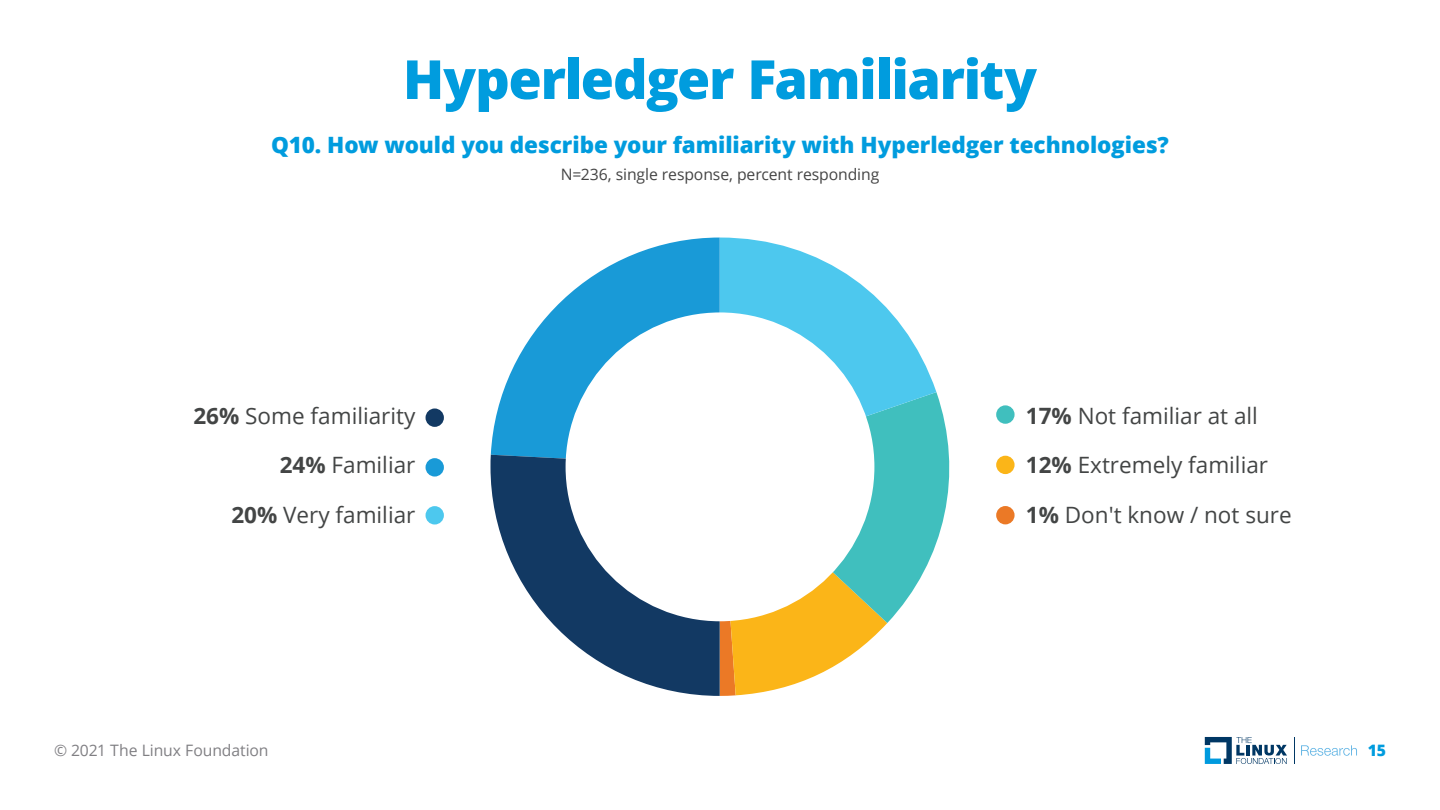
<style>
.page{position:relative;width:1440px;height:810px;background:#fff}
.page>*{position:absolute;margin:0;border:0;box-sizing:border-box;transform-origin:0 0}
.t1{font:800 54px "Open Sans";letter-spacing:-.025em;color:#009cde}
.t2{font:22.5px "Open Sans";color:#434545}
.t3{font:800 22.5px "Open Sans";letter-spacing:-.005em;color:#009cde}
.t4{font:15.75px "Open Sans";letter-spacing:-.005em;color:#444}
.t5{font:15.75px "Open Sans";letter-spacing:-.005em;color:#807f83}
.t6{font:800 15.75px "Open Sans";color:#009cde}
.s1{font-weight:700}
</style>
<div class="page">
<svg style="left:1205px;top:737px;width:82px;height:27px"></svg>
<svg style="left:1294px;top:737px;width:1px;height:27px"></svg>
<svg style="left:1301px;top:745px;width:56px;height:11px"></svg>
<svg style="left:720px;top:623px;width:167px;height:73px"></svg>
<svg style="left:720px;top:392px;width:230px;height:231px;fill:#40bfbe"></svg>
<svg style="left:720px;top:238px;width:216px;height:229px;fill:#4dc8ee"></svg>
<svg style="left:491px;top:238px;width:229px;height:217px;fill:#199ad7"></svg>
<svg style="left:491px;top:455px;width:229px;height:241px;fill:#123963"></svg>
<div style="left:566px;top:312px;width:308px;height:309px;background:#fff;border-radius:50%"></div>
<div style="left:426px;top:409px;width:18px;height:18px;background:#123963;border-radius:50%"></div>
<div style="left:426px;top:506px;width:18px;height:19px;background:#4dc8ee;border-radius:50%"></div>
<div style="left:426px;top:458px;width:18px;height:19px;background:#199ad7;border-radius:50%"></div>
<div style="left:996px;top:456px;width:19px;height:18px;background:#fbb518;border-radius:50%"></div>
<div style="left:996px;top:405px;width:19px;height:19px;background:#40bfbe;border-radius:50%"></div>
<div style="left:996px;top:506px;width:19px;height:18px;background:#eb7926;border-radius:50%"></div>
<h1 class="t1" style="left:403px;top:38px;width:636px">Hyperledger Familiarity</h1>
<h1 class="t3" style="left:271px;top:128px;width:899px">Q10. How would you describe your familiarity with Hyperledger technologies?</h1>
<h1 class="t4" style="left:561px;top:163px;width:320px">N=236, single response, percent responding</h1>
<p class="t2" style="left:193px;top:400px;width:223px"><span class="s1">26%</span> Some familiarity</p>
<p class="t2" style="left:280px;top:450px;width:137px"><span class="s1">24%</span> Familiar</p>
<p class="t2" style="left:231px;top:499px;width:186px"><span class="s1">20%</span> Very familiar</p>
<p class="t2" style="left:1026px;top:400px;width:234px"><span class="s1">17%</span> Not familiar at all</p>
<p class="t2" style="left:1026px;top:450px;width:244px"><span class="s1">12%</span> Extremely familiar</p>
<p class="t2" style="left:1026px;top:499px;width:267px"><span class="s1">1%</span> Don't know / not sure</p>
<p class="t5" style="left:54px;top:739px;width:216px">© 2021 The Linux Foundation</p>
<p class="t6" style="left:1368px;top:738px;width:20px">15</p>
</div>
